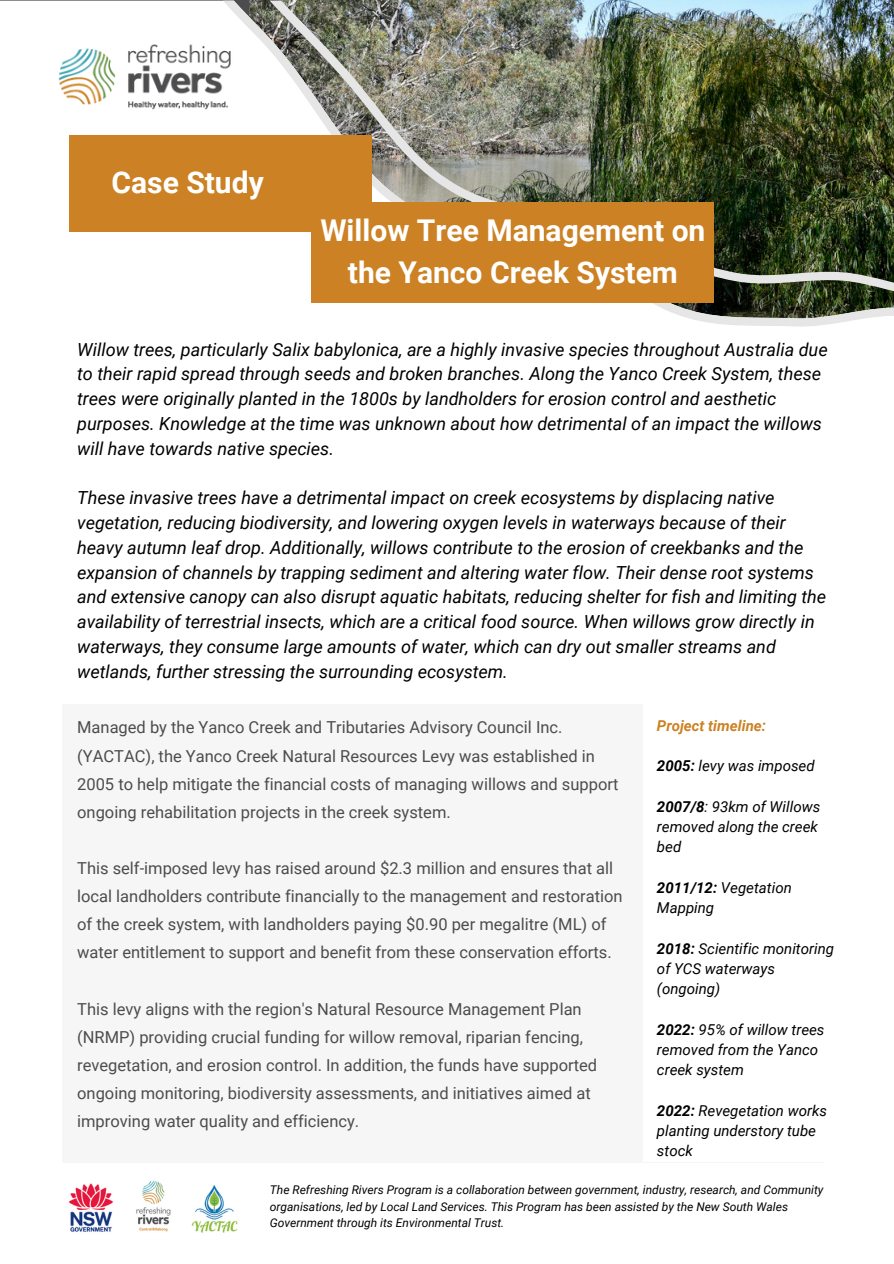
<style>
.page{position:relative;width:894px;height:1264px;background:#fff}
.page>*{position:absolute;margin:0;border:0;box-sizing:border-box;transform-origin:0 0}
.t1{font:700 30px/41.7px "Roboto";color:#fff;text-align:center}
.t2{font:italic 18px/24.8px "Roboto";color:#000}
.t3{font:16.5px/28.2px "Roboto";color:#4c4c4e}
.t4{font:italic 15px/20.2px "Roboto";color:#000}
.t5{font:italic 700 15px "Roboto";color:#cc8224}
.t6{font:italic 12px/16px "Roboto";color:#000}
.s1{font-weight:700}
</style>
<div class="page">
<img style="left:223px;top:1px;width:670px;height:326px">
<div style="left:69px;top:136px;width:75px;height:96px;background:#cc8224"></div>
<div style="left:107px;top:136px;width:264px;height:96px;background:#cc8224"></div>
<div style="left:311px;top:203px;width:402px;height:100px;background:#cc8224"></div>
<img style="left:58px;top:26px;width:191px;height:101px">
<hr style="left:69px;top:1161px;width:755px;height:4px;background:#f6f6f6">
<div style="left:63px;top:704px;width:579px;height:502px;background:#f6f6f6"></div>
<div style="left:52px;top:1163px;width:789px;height:75px;background:#fff"></div>
<img style="left:69px;top:1180px;width:169px;height:53px">
<p class="t1" style="left:111px;top:162px;width:154px">Case Study</p>
<p class="t1" style="left:320px;top:210px;width:386px">Willow Tree Management on the Yanco Creek System</p>
<h1 class="t2" style="left:77px;top:337px;width:751px">Willow trees, particularly Salix babylonica, are a highly invasive species throughout Australia due to their rapid spread through seeds and broken branches. Along the Yanco Creek System, these trees were originally planted in the 1800s by landholders for erosion control and aesthetic purposes. Knowledge at the time was unknown about how detrimental of an impact the willows will have towards native species.</h1>
<p class="t2" style="left:77px;top:485px;width:750px">These invasive trees have a detrimental impact on creek ecosystems by displacing native vegetation, reducing biodiversity, and lowering oxygen levels in waterways because of their heavy autumn leaf drop. Additionally, willows contribute to the erosion of creekbanks and the expansion of channels by trapping sediment and altering water flow. Their dense root systems and extensive canopy can also disrupt aquatic habitats, reducing shelter for fish and limiting the availability of terrestrial insects, which are a critical food source. When willows grow directly in waterways, they consume large amounts of water, which can dry out smaller streams and wetlands, further stressing the surrounding ecosystem.</p>
<h1 class="t3" style="left:77px;top:713px;width:542px">Managed by the Yanco Creek and Tributaries Advisory Council Inc. (YACTAC), the Yanco Creek Natural Resources Levy was established in 2005 to help mitigate the financial costs of managing willows and support ongoing rehabilitation projects in the creek system.</h1>
<p class="t3" style="left:77px;top:854px;width:547px">This self-imposed levy has raised around $2.3 million and ensures that all local landholders contribute financially to the management and restoration of the creek system, with landholders paying $0.90 per megalitre (ML) of water entitlement to support and benefit from these conservation efforts.</p>
<p class="t5" style="left:656px;top:717px;width:110px">Project timeline:</p>
<p class="t4" style="left:656px;top:756px;width:159px"><span class="s1">2005:</span> levy was imposed</p>
<p class="t4" style="left:656px;top:796px;width:165px"><span class="s1">2007/8</span>: 93km of Willows removed along the creek bed</p>
<p class="t4" style="left:656px;top:877px;width:136px"><span class="s1">2011/12:</span> Vegetation<br>Mapping</p>
<p class="t4" style="left:656px;top:938px;width:178px"><span class="s1">2018:</span> Scientific monitoring of YCS waterways (ongoing)</p>
<p class="t4" style="left:656px;top:1019px;width:169px"><span class="s1">2022:</span> 95% of willow trees removed from the Yanco creek system</p>
<p class="t4" style="left:656px;top:1100px;width:172px"><span class="s1">2022:</span> Revegetation works planting understory tube stock</p>
<p class="t6" style="left:270px;top:1182px;width:555px">The Refreshing Rivers Program is a collaboration between government, industry, research, and Community organisations, led by Local Land Services. This Program has been assisted by the New South Wales<br>Government through its Environmental Trust.</p>
<p class="t3" style="left:77px;top:995px;width:521px">This levy aligns with the region's Natural Resource Management Plan (NRMP) providing crucial funding for willow removal, riparian fencing, revegetation, and erosion control. In addition, the funds have supported ongoing monitoring, biodiversity assessments, and initiatives aimed at improving water quality and efficiency.</p>
</div>
